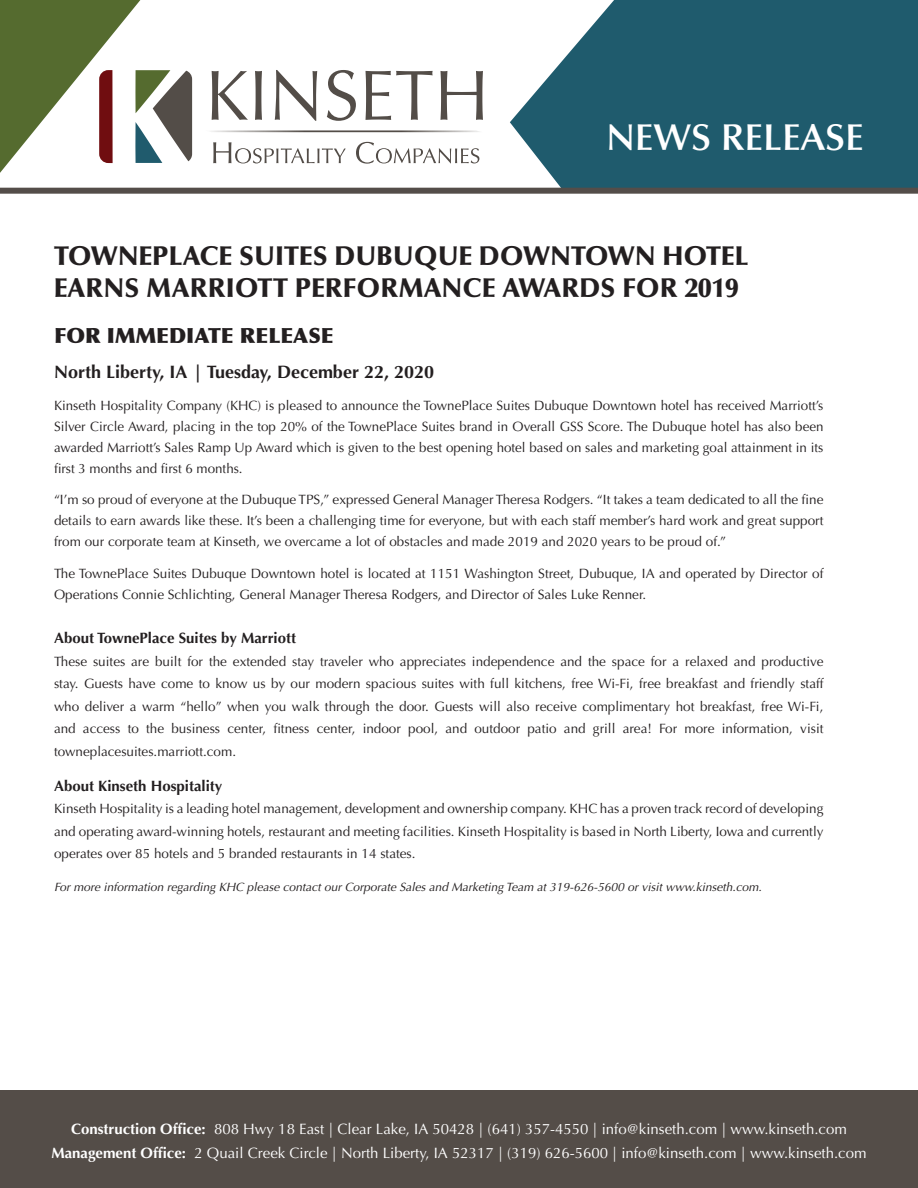
<style>
.page{position:relative;width:918px;height:1188px;background:#fff}
.page>*{position:absolute;margin:0;border:0;box-sizing:border-box;transform-origin:0 0}
.t1{font:600 37.5px "Optima";color:#fff}
.t2{font:900 27px/32.4px "Optima";color:#231f20}
.t3{font:900 21px "Optima";color:#231f20}
.t4{font:700 18px "Optima";color:#231f20}
.t5{font:15px/24px "Optima";color:#fff;text-align:center}
.t6{font:700 15px "Optima";color:#231f20}
.t7{font:13.5px/21px "Optima";color:#231f20;text-align:justify}
.t8{font:italic 12px "Optima";color:#231f20}
.s1{font-weight:700}
</style>
<div class="page">
<svg style="left:510px;top:0;width:408px;height:188px;background:#366c7c"></svg>
<div style="left:0;top:188px;width:918px;height:6px;background:#544d49"></div>
<svg style="left:213px;top:142px;width:266px;height:22px"></svg>
<svg style="left:212px;top:70px;width:271px;height:51px"></svg>
<svg style="left:211px;top:130px;width:269px;height:2px"></svg>
<svg style="left:0;top:0;width:192px;height:173px"></svg>
<div style="left:0;top:1090px;width:918px;height:98px;background:#544d48"></div>
<h1 class="t1" style="left:606px;top:115px;width:259px">NEWS RELEASE</h1>
<p class="t2" style="left:54px;top:240px;width:696px">TOWNEPLACE SUITES DUBUQUE DOWNTOWN HOTEL<br>EARNS MARRIOTT PERFORMANCE AWARDS FOR 2019</p>
<p class="t3" style="left:54px;top:323px;width:281px">FOR IMMEDIATE RELEASE</p>
<p class="t4" style="left:54px;top:361px;width:382px">North Liberty, IA | Tuesday, December 22, 2020</p>
<p class="t7" style="left:54px;top:395px;width:771px">Kinseth Hospitality Company (KHC) is pleased to announce the TownePlace Suites Dubuque Downtown hotel has received Marriott’s Silver Circle Award, placing in the top 20% of the TownePlace Suites brand in Overall GSS Score. The Dubuque hotel has also been awarded Marriott’s Sales Ramp Up Award which is given to the best opening hotel based on sales and marketing goal attainment in its first 3 months and first 6 months.</p>
<p class="t7" style="left:54px;top:489px;width:771px">“I’m so proud of everyone at the Dubuque TPS,” expressed General Manager Theresa Rodgers. “It takes a team dedicated to all the fine details to earn awards like these. It’s been a challenging time for everyone, but with each staff member’s hard work and great support from our corporate team at Kinseth, we overcame a lot of obstacles and made 2019 and 2020 years to be proud of.”</p>
<p class="t7" style="left:54px;top:563px;width:771px">The TownePlace Suites Dubuque Downtown hotel is located at 1151 Washington Street, Dubuque, IA and operated by Director of<br>Operations Connie Schlichting, General Manager Theresa Rodgers, and Director of Sales Luke Renner.</p>
<p class="t6" style="left:54px;top:630px;width:244px">About TownePlace Suites by Marriott</p>
<p class="t7" style="left:54px;top:650px;width:771px;line-height:22.5px">These suites are built for the extended stay traveler who appreciates independence and the space for a relaxed and productive stay. Guests have come to know us by our modern spacious suites with full kitchens, free Wi-Fi, free breakfast and friendly staff who deliver a warm “hello” when you walk through the door. Guests will also receive complimentary hot breakfast, free Wi-Fi, and access to the business center, fitness center, indoor pool, and outdoor patio and grill area! For more information, visit towneplacesuites.marriott.com.</p>
<p class="t6" style="left:54px;top:777px;width:170px">About Kinseth Hospitality</p>
<p class="t7" style="left:54px;top:798px;width:771px;line-height:22.5px">Kinseth Hospitality is a leading hotel management, development and ownership company. KHC has a proven track record of developing and operating award-winning hotels, restaurant and meeting facilities. Kinseth Hospitality is based in North Liberty, Iowa and currently operates over 85 hotels and 5 branded restaurants in 14 states.</p>
<p class="t8" style="left:54px;top:880px;width:709px">For more information regarding KHC please contact our Corporate Sales and Marketing Team at 319-626-5600 or visit www.kinseth.com.</p>
<p class="t5" style="left:51px;top:1117px;width:817px"><span class="s1">Construction Office:</span> 808 Hwy 18 East | Clear Lake, IA 50428 | (641) 357-4550 | info@kinseth.com | www.kinseth.com<br><span class="s1">Management Office:</span> 2 Quail Creek Circle | North Liberty, IA 52317 | (319) 626-5600 | info@kinseth.com | www.kinseth.com</p>
</div>
